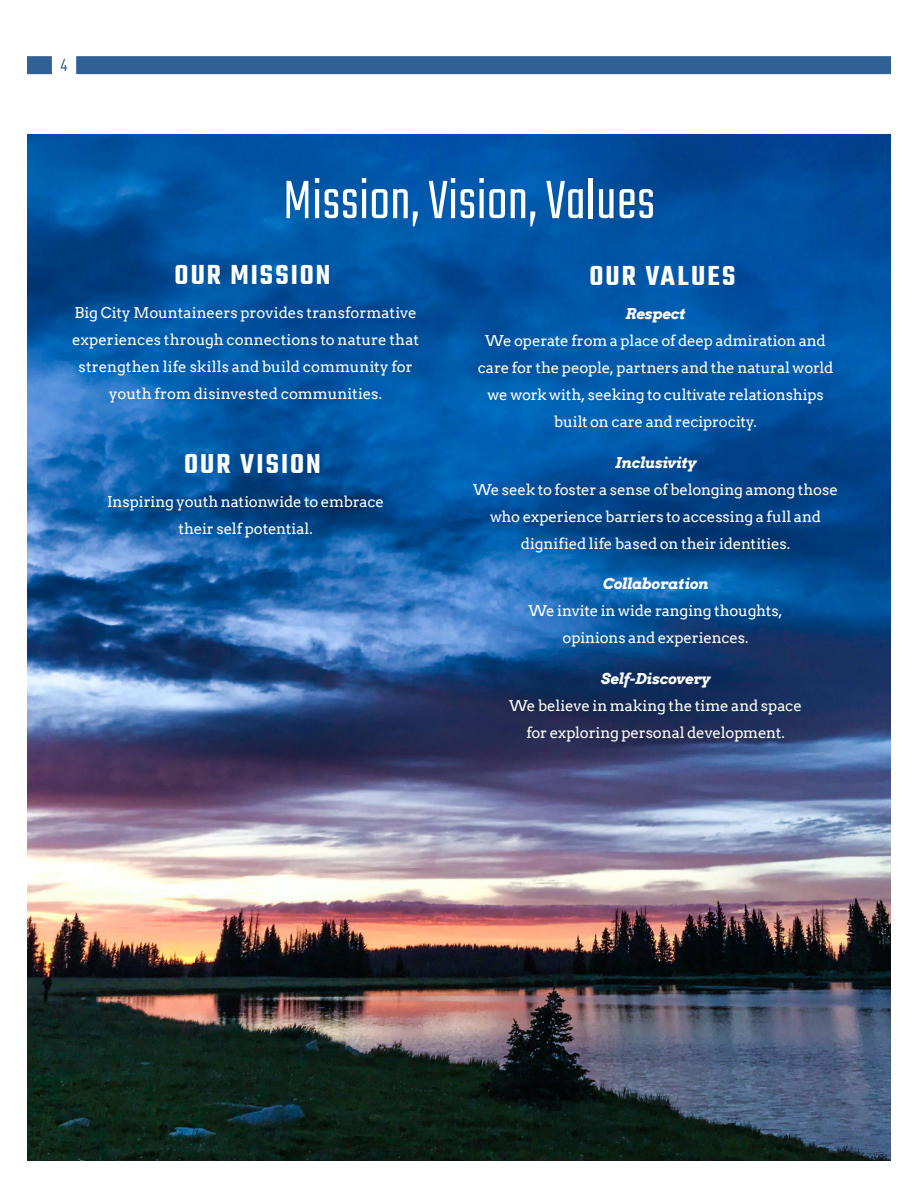
<style>
.page{position:relative;width:918px;height:1188px;background:#fff}
.page>*{position:absolute;margin:0;border:0;box-sizing:border-box;transform-origin:0 0}
.TITLE_LARGE{font:300 60px "Teko";letter-spacing:.01em;color:#fff}
.Header2{font:600 30px "Teko";letter-spacing:.065em;color:#fff}
.t1{font:300 19.5px "Teko";color:#306195}
.INTRO_COPY{font:15px/27px "Arvo";letter-spacing:-.01em;color:#fff;text-align:center}
.s1{font-weight:700;font-style:italic}
</style>
<div class="page">
<img style="left:27px;top:134px;width:864px;height:1027px">
<div style="left:76px;top:56px;width:815px;height:18px;background:#306195"></div>
<div style="left:27px;top:56px;width:25px;height:18px;background:#306195"></div>
<h3 class="t1" style="left:61px;top:54px;width:8px">4</h3>
<p class="TITLE_LARGE" style="left:283px;top:167px;width:373px">Mission, Vision, Values</p>
<p class="Header2" style="left:175px;top:256px;width:157px">OUR MISSION</p>
<p class="INTRO_COPY" style="left:72px;top:299px;width:348px">Big City Mountaineers provides transformative experiences through connections to nature that strengthen life skills and build community for youth from disinvested communities.</p>
<p class="Header2" style="left:589px;top:258px;width:147px">OUR VALUES</p>
<p class="INTRO_COPY" style="left:478px;top:300px;width:357px"><span class="s1">Respect<br></span>We operate from a place of deep admiration and care for the people, partners and the natural world we work with, seeking to cultivate relationships built on care and reciprocity.</p>
<p class="INTRO_COPY" style="left:473px;top:449px;width:367px"><span class="s1">Inclusivity<br></span>We seek to foster a sense of belonging among those who experience barriers to accessing a full and dignified life based on their identities.</p>
<p class="INTRO_COPY" style="left:528px;top:570px;width:256px"><span class="s1">Collaboration<br></span>We invite in wide ranging thoughts, opinions and experiences.</p>
<p class="INTRO_COPY" style="left:509px;top:665px;width:294px"><span class="s1">Self-Discovery<br></span>We believe in making the time and space for exploring personal development.</p>
<p class="Header2" style="left:184px;top:445px;width:138px">OUR VISION</p>
<p class="INTRO_COPY" style="left:107px;top:488px;width:279px">Inspiring youth nationwide to embrace their self potential.</p>
</div>
